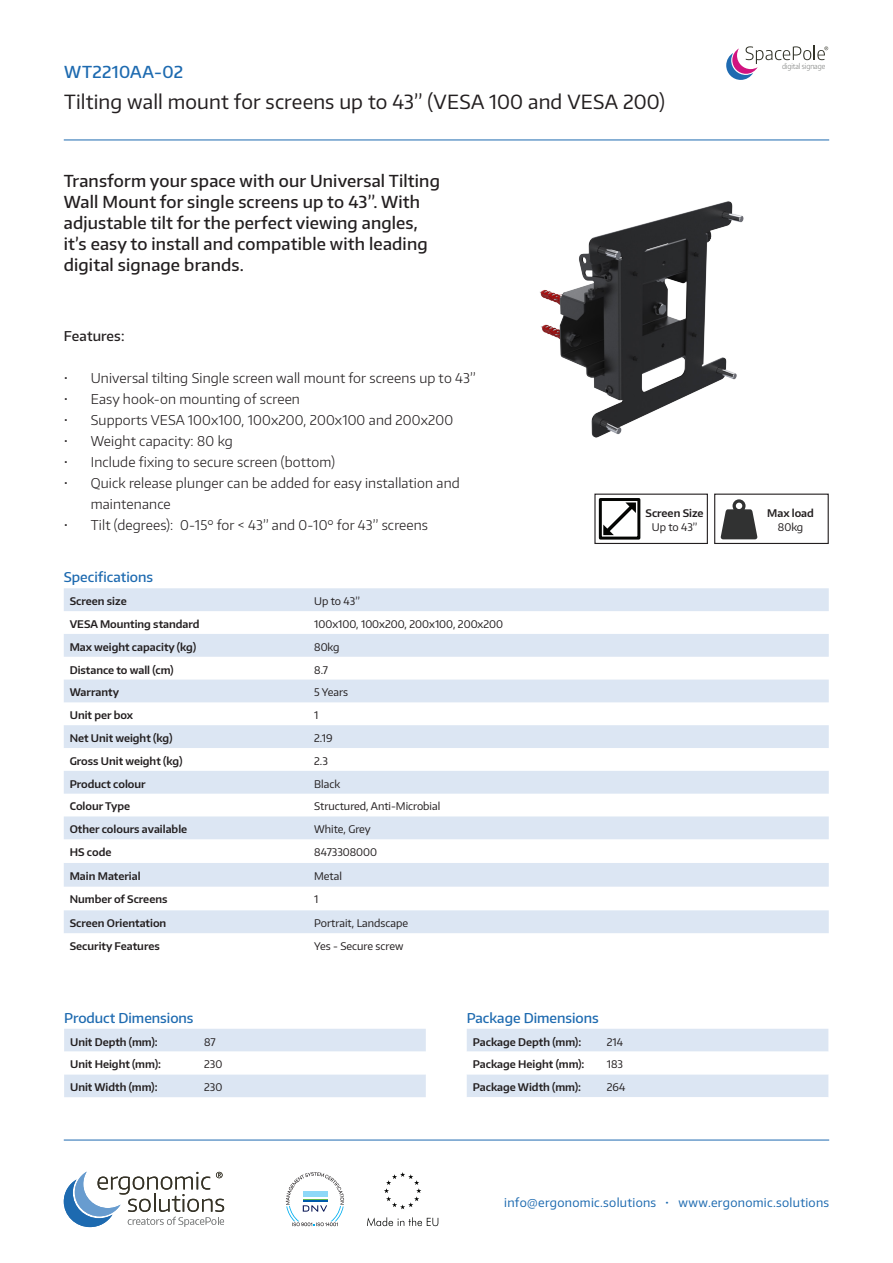
<style>
.page{position:relative;width:893px;height:1263px;background:#fff}
.page>*{position:absolute;margin:0;border:0;box-sizing:border-box;transform-origin:0 0}
.TabPOS_H1{font:19.5px "Encode Sans";letter-spacing:.01em;color:#231f20}
.Intro{font:500 16.5px/21px "Encode Sans";letter-spacing:.01em;color:#231f20}
.TabPOS_H1-2{font:500 16.5px "Encode Sans";letter-spacing:.015em;color:#1d6ab0}
.t1{font:300 13.5px/21px "Encode Sans";letter-spacing:.01em;color:#231f20}
.t2{font:500 13.5px "Encode Sans";color:#1d6ab0}
.Intro-2{font:500 13.5px "Encode Sans";letter-spacing:.01em;color:#231f20}
.t3{font:12px "Encode Sans";letter-spacing:.025em;color:#1d6ab0}
.t4{font:600 10.5px/13.5px "Encode Sans";color:#231f20;text-align:center}
.t5{font:10.5px "Encode Sans";color:#231f20}
.t6{font:300 7.5px "Encode Sans";letter-spacing:-.01em;color:#828482;scale:.9 1}
.s1{font-weight:400}
</style>
<div class="page">
<svg style="left:726px;top:45px;width:102px;height:35px"></svg>
<svg style="left:64px;top:588px;width:765px;height:345px;fill:#dce6f3"></svg>
<svg style="left:64px;top:1029px;width:362px;height:68px"></svg>
<svg style="left:467px;top:1029px;width:361px;height:68px"></svg>
<div style="left:594px;top:494px;width:114px;height:50px;border:1px solid #231f20"></div>
<div style="left:714px;top:494px;width:115px;height:50px;border:1px solid #231f20"></div>
<svg style="left:721px;top:499px;width:36px;height:40px"></svg>
<div style="left:599px;top:498px;width:41px;height:42px;border:3px solid #040503"></div>
<svg style="left:603px;top:502px;width:33px;height:33px"></svg>
<img style="left:540px;top:201px;width:204px;height:237px">
<hr style="left:64px;top:140px;width:765px;height:1px;background:#1d6ab0">
<svg style="left:64px;top:1171px;width:160px;height:56px"></svg>
<svg style="left:367px;top:1217px;width:71px;height:9px"></svg>
<svg style="left:384px;top:1172px;width:37px;height:37px"></svg>
<svg style="left:286px;top:1172px;width:58px;height:54px"></svg>
<hr style="left:64px;top:1140px;width:765px;height:1px;background:#1d6ab0">
<p class="TabPOS_H1-2" style="left:64px;top:61px;width:120px">WT2210AA-02</p>
<p class="t6" style="left:782px;top:61px;width:50px">digital signage</p>
<p class="TabPOS_H1" style="left:64px;top:89px;width:602px">Tilting wall mount for screens up to 43” (VESA 100 and VESA 200)</p>
<p class="Intro" style="left:64px;top:170px;width:378px">Transform your space with our Universal Tilting Wall Mount for single screens up to 43”. With adjustable tilt for the perfect viewing angles, it’s easy to install and compatible with leading digital signage brands.</p>
<p class="Intro-2" style="left:64px;top:327px;width:62px">Features:</p>
<p class="t1" style="left:64px;top:367px;width:413px">• Universal tilting Single screen wall mount for screens up to 43”</p>
<p class="t1" style="left:64px;top:388px;width:238px">• Easy hook-on mounting of screen</p>
<p class="t1" style="left:64px;top:409px;width:391px">• Supports VESA 100x100, 100x200, 200x100 and 200x200</p>
<p class="t1" style="left:64px;top:430px;width:170px">• Weight capacity: 80 kg</p>
<p class="t1" style="left:64px;top:451px;width:273px">• Include fixing to secure screen (bottom)</p>
<p class="t1" style="left:91px;top:472px;width:371px;text-indent:-27px">• Quick release plunger can be added for easy installation and maintenance</p>
<p class="t1" style="left:64px;top:514px;width:366px">• Tilt (degrees): 0-15° for &lt; 43” and 0-10° for 43” screens</p>
<p class="t4" style="left:645px;top:506px;width:60px">Screen Size<br><span class="s1">Up to 43”</span></p>
<p class="t4" style="left:767px;top:506px;width:48px">Max load<br><span class="s1">80kg</span></p>
<p class="t2" style="left:64px;top:568px;width:91px">Specifications</p>
<p class="t4" style="left:70px;top:594px;width:58px">Screen size</p>
<p class="t5" style="left:314px;top:594px;width:47px">Up to 43”</p>
<p class="t4" style="left:70px;top:617px;width:131px">VESA Mounting standard</p>
<p class="t5" style="left:314px;top:617px;width:190px">100x100, 100x200, 200x100, 200x200</p>
<p class="t4" style="left:70px;top:640px;width:128px">Max weight capacity (kg)</p>
<p class="t5" style="left:314px;top:640px;width:27px">80kg</p>
<p class="t4" style="left:70px;top:662px;width:105px">Distance to wall (cm)</p>
<p class="t5" style="left:314px;top:663px;width:15px">8.7</p>
<p class="t4" style="left:70px;top:685px;width:51px">Warranty</p>
<p class="t5" style="left:314px;top:685px;width:35px">5 Years</p>
<p class="t4" style="left:70px;top:708px;width:65px">Unit per box</p>
<p class="t5" style="left:314px;top:708px;width:6px">1</p>
<p class="t4" style="left:70px;top:731px;width:104px">Net Unit weight (kg)</p>
<p class="t5" style="left:314px;top:731px;width:20px">2.19</p>
<p class="t4" style="left:70px;top:754px;width:114px">Gross Unit weight (kg)</p>
<p class="t5" style="left:314px;top:754px;width:15px">2.3</p>
<p class="t4" style="left:70px;top:777px;width:77px">Product colour</p>
<p class="t5" style="left:314px;top:777px;width:27px">Black</p>
<p class="t4" style="left:70px;top:799px;width:62px">Colour Type</p>
<p class="t5" style="left:314px;top:800px;width:128px">Structured, Anti-Microbial</p>
<p class="t4" style="left:70px;top:822px;width:119px">Other colours available</p>
<p class="t5" style="left:314px;top:822px;width:58px">White, Grey</p>
<p class="t4" style="left:70px;top:845px;width:43px">HS code</p>
<p class="t5" style="left:314px;top:845px;width:65px">8473308000</p>
<p class="t4" style="left:70px;top:869px;width:72px">Main Material</p>
<p class="t5" style="left:314px;top:869px;width:29px">Metal</p>
<p class="t4" style="left:70px;top:892px;width:99px">Number of Screens</p>
<p class="t5" style="left:314px;top:893px;width:6px">1</p>
<p class="t4" style="left:70px;top:916px;width:98px">Screen Orientation</p>
<p class="t5" style="left:314px;top:916px;width:95px">Portrait, Landscape</p>
<p class="t4" style="left:70px;top:939px;width:91px">Security Features</p>
<p class="t5" style="left:314px;top:939px;width:91px">Yes - Secure screw</p>
<p class="t2" style="left:64px;top:1009px;width:131px">Product Dimensions</p>
<p class="t4" style="left:70px;top:1034px;width:89px">Unit Depth (mm):</p>
<p class="t5" style="left:204px;top:1035px;width:13px">87</p>
<p class="t4" style="left:70px;top:1057px;width:92px">Unit Height (mm):</p>
<p class="t5" style="left:204px;top:1057px;width:20px">230</p>
<p class="t4" style="left:70px;top:1080px;width:89px">Unit Width (mm):</p>
<p class="t5" style="left:204px;top:1080px;width:20px">230</p>
<p class="t2" style="left:467px;top:1009px;width:134px">Package Dimensions</p>
<p class="t4" style="left:473px;top:1034px;width:110px">Package Depth (mm):</p>
<p class="t5" style="left:607px;top:1035px;width:18px">214</p>
<p class="t4" style="left:473px;top:1057px;width:113px">Package Height (mm):</p>
<p class="t5" style="left:607px;top:1057px;width:18px">183</p>
<p class="t4" style="left:473px;top:1080px;width:110px">Package Width (mm):</p>
<p class="t5" style="left:607px;top:1080px;width:20px">264</p>
<p class="t3" style="left:504px;top:1195px;width:327px">info@ergonomic.solutions • www.ergonomic.solutions</p>
</div>
